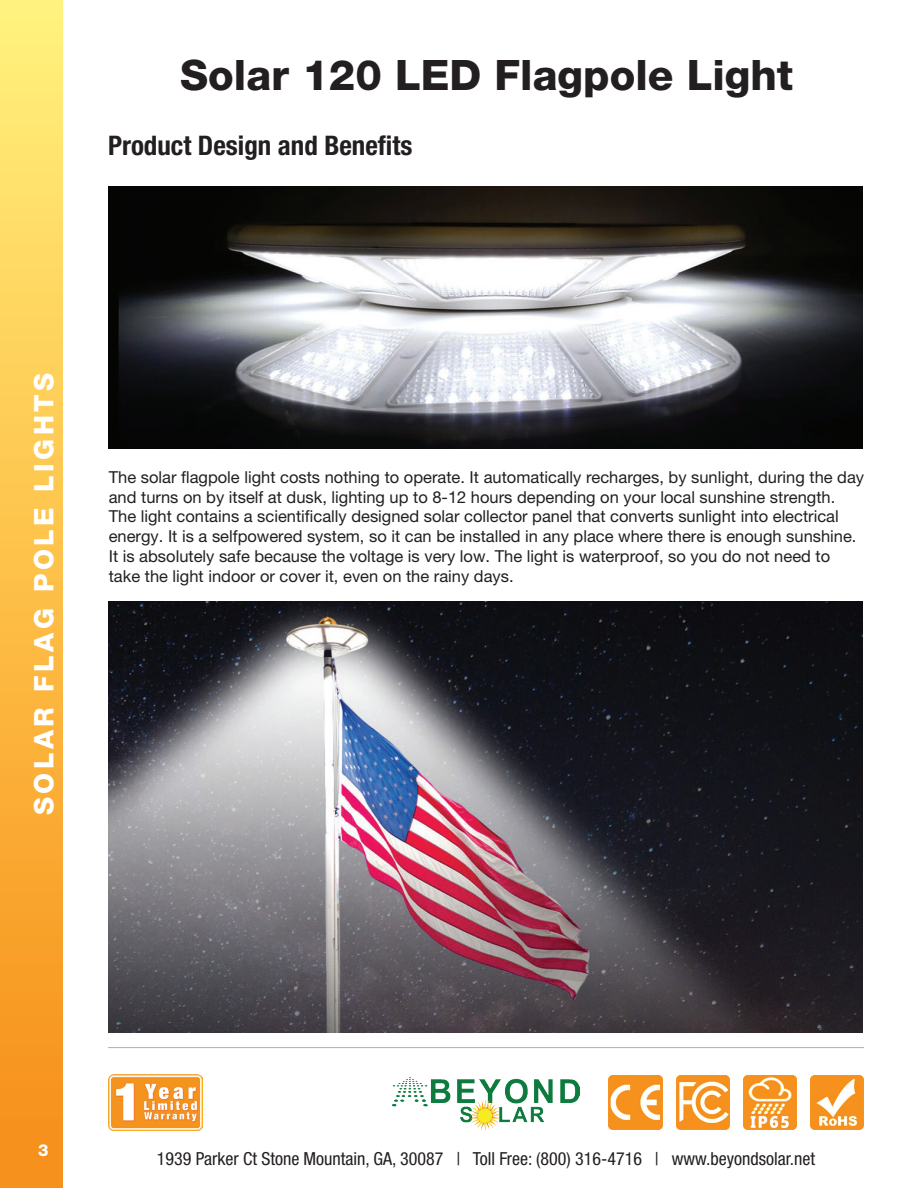
<style>
.page{position:relative;width:918px;height:1188px;background:#fff}
.page>*{position:absolute;margin:0;border:0;box-sizing:border-box;transform-origin:0 0}
.t1{font:800 42px "Helvetica Neue LT Std";color:#231f20}
.t2{font:700 condensed 27px "Helvetica Neue LT Pro";color:#231f20}
.t3{font:800 27px "Helvetica Neue LT Std";letter-spacing:.13em;color:#fff}
.t4{font:condensed 18px "Helvetica Neue LT Pro";color:#231f20}
.t5{font:16.5px/19.8px "Helvetica Neue LT Pro";color:#231f20}
.t6{font:800 16.5px "Helvetica Neue LT Std";color:#fff}
</style>
<div class="page">
<div style="left:0;top:0;width:63px;height:1188px;background:linear-gradient(to bottom,#fff17b,#f78c16)"></div>
<img style="left:393px;top:1077px;width:186px;height:54px">
<img style="left:108px;top:1074px;width:94px;height:57px">
<img style="left:609px;top:1076px;width:53px;height:53px">
<img style="left:676px;top:1076px;width:53px;height:53px">
<img style="left:811px;top:1076px;width:53px;height:53px">
<img style="left:743px;top:1076px;width:54px;height:53px">
<img style="left:108px;top:187px;width:755px;height:261px">
<img style="left:108px;top:602px;width:755px;height:430px">
<hr style="left:108px;top:1047px;width:756px;height:1px;background:#afafaf">
<h1 class="t1" style="left:180px;top:50px;width:614px">Solar 120 LED Flagpole Light</h1>
<h2 class="t2" style="left:108px;top:129px;width:306px">Product Design and Benefits</h2>
<h2 class="t3" style="left:28px;top:815px;width:444px;rotate:-90deg">SOLAR FLAG POLE LIGHTS</h2>
<p class="t5" style="left:109px;top:467px;width:757px">The solar flagpole light costs nothing to operate. It automatically recharges, by sunlight, during the day and turns on by itself at dusk, lighting up to 8-12 hours depending on your local sunshine strength.<br>The light contains a scientifically designed solar collector panel that converts sunlight into electrical energy. It is a selfpowered system, so it can be installed in any place where there is enough sunshine.<br>It is absolutely safe because the voltage is very low. The light is waterproof, so you do not need to take the light indoor or cover it, even on the rainy days.</p>
<p class="t6" style="left:38px;top:1140px;width:12px">3</p>
<p class="t4" style="left:157px;top:1148px;width:660px">1939 Parker Ct Stone Mountain, GA, 30087 | Toll Free: (800) 316-4716 | www.beyondsolar.net</p>
</div>
